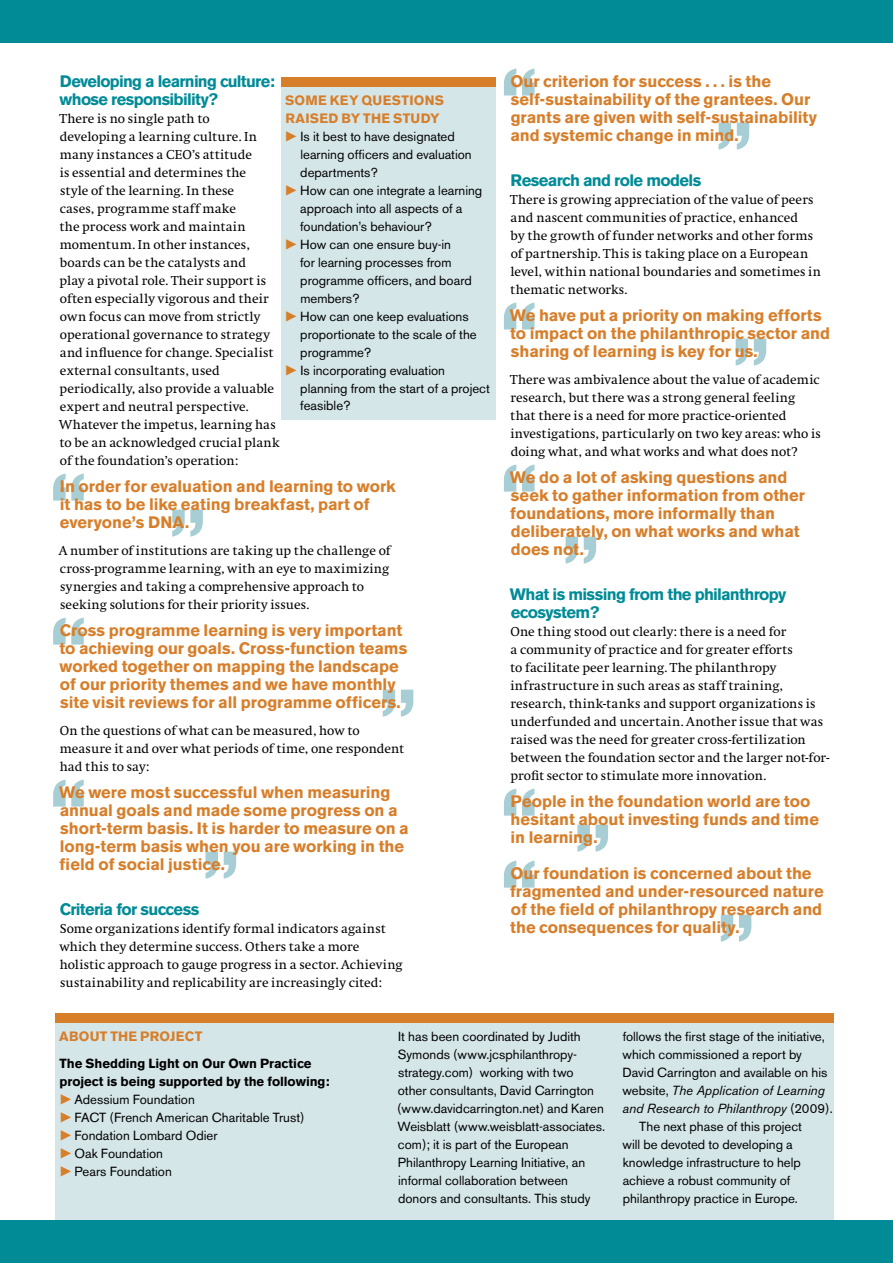
<style>
.page{position:relative;width:893px;height:1263px;background:#fff}
.page>*{position:absolute;margin:0;border:0;box-sizing:border-box;transform-origin:0 0}
.t1{font:700 16.5px/18px "Akzidenz Grotesk BE";color:#d77e2a}
.t2{font:700 16.5px/18px "Akzidenz Grotesk BE";letter-spacing:-.04em;color:#008b97}
.t3{font:13.5px/18px "Swift EF";letter-spacing:.005em;color:#000}
.t4{font:700 13.5px/18px "Akzidenz Grotesk BE";letter-spacing:.025em;color:#d77e2a}
.t5{font:13.2px/18px "Akzidenz Grotesk BE";color:#000}
.t6{font:700 13.2px/18px "Akzidenz Grotesk BE";letter-spacing:-.005em;color:#000}
.t7{font:italic 13.2px "Akzidenz Grotesk BE";letter-spacing:-.005em;color:#000}
.s1{font-style:normal}
</style>
<div class="page">
<svg style="left:504px;top:465px;width:30px;height:27px"></svg>
<svg style="left:504px;top:861px;width:30px;height:27px"></svg>
<svg style="left:566px;top:537px;width:30px;height:27px"></svg>
<svg style="left:721px;top:915px;width:30px;height:27px"></svg>
<svg style="left:53px;top:474px;width:31px;height:27px"></svg>
<svg style="left:53px;top:618px;width:31px;height:27px"></svg>
<svg style="left:53px;top:780px;width:31px;height:27px"></svg>
<svg style="left:504px;top:69px;width:30px;height:27px"></svg>
<svg style="left:719px;top:123px;width:30px;height:27px"></svg>
<svg style="left:504px;top:303px;width:30px;height:27px"></svg>
<svg style="left:504px;top:789px;width:30px;height:27px"></svg>
<svg style="left:736px;top:339px;width:30px;height:27px"></svg>
<svg style="left:577px;top:825px;width:31px;height:27px"></svg>
<div style="left:55px;top:1014px;width:778px;height:206px;background:#d5e6e9"></div>
<div style="left:55px;top:1014px;width:778px;height:9px;background:#d77e2a"></div>
<div style="left:0;top:0;width:893px;height:43px;background:#008b97"></div>
<div style="left:0;top:1220px;width:893px;height:43px;background:#008b97"></div>
<div style="left:281px;top:87px;width:214px;height:333px;background:#d5e6e9"></div>
<div style="left:281px;top:78px;width:214px;height:9px;background:#d77e2a"></div>
<svg style="left:383px;top:690px;width:30px;height:27px"></svg>
<svg style="left:206px;top:852px;width:30px;height:27px"></svg>
<svg style="left:172px;top:510px;width:31px;height:27px"></svg>
<p class="t2" style="left:60px;top:72px;width:217px">Developing a learning culture: whose responsibility?</p>
<p class="t3" style="left:59px;top:109px;width:222px">There is no single path to<br>developing a learning culture. In many instances a CEO’s attitude<br>is essential and determines the<br>style of the learning. In these<br>cases, programme staff make<br>the process work and maintain momentum. In other instances, boards can be the catalysts and<br>play a pivotal role. Their support is often especially vigorous and their own focus can move from strictly operational governance to strategy and influence for change. Specialist external consultants, used periodically, also provide a valuable expert and neutral perspective.<br>Whatever the impetus, learning has to be an acknowledged crucial plank of the foundation’s operation:</p>
<p class="t1" style="left:60px;top:477px;width:338px">In order for evaluation and learning to work it has to be like eating breakfast, part of everyone’s DNA.</p>
<p class="t3" style="left:59px;top:541px;width:333px">A number of institutions are taking up the challenge of cross-programme learning, with an eye to maximizing synergies and taking a comprehensive approach to seeking solutions for their priority issues.</p>
<p class="t1" style="left:59px;top:621px;width:349px">Cross programme learning is very important to achieving our goals. Cross-function teams worked together on mapping the landscape of our priority themes and we have monthly site visit reviews for all programme officers.</p>
<p class="t3" style="left:60px;top:721px;width:346px">On the questions of what can be measured, how to measure it and over what periods of time, one respondent had this to say:</p>
<p class="t1" style="left:59px;top:783px;width:351px">We were most successful when measuring annual goals and made some progress on a short‑term basis. It is harder to measure on a long‑term basis when you are working in the field of social justice.</p>
<p class="t2" style="left:60px;top:900px;width:141px">Criteria for success</p>
<p class="t3" style="left:59px;top:919px;width:345px">Some organizations identify formal indicators against which they determine success. Others take a more holistic approach to gauge progress in a sector. Achieving sustainability and replicability are increasingly cited:</p>
<p class="t4" style="left:285px;top:91px;width:161px">Some key questions raised by the study</p>
<p class="t5" style="left:300px;top:127px;width:191px">Is it best to have designated learning officers and evaluation departments?<br>How can one integrate a learning approach into all aspects of a foundation’s behaviour?<br>How can one ensure buy-in<br>for learning processes from programme officers, and board members?<br>How can one keep evaluations proportionate to the scale of the programme?<br>Is incorporating evaluation planning from the start of a project feasible?</p>
<p class="t1" style="left:510px;top:72px;width:308px">Our criterion for success . . . is the self‑sustainability of the grantees. Our grants are given with self‑sustainability and systemic change in mind.</p>
<p class="t2" style="left:511px;top:171px;width:192px">Research and role models</p>
<p class="t3" style="left:510px;top:190px;width:312px">There is growing appreciation of the value of peers and nascent communities of practice, enhanced<br>by the growth of funder networks and other forms of partnership. This is taking place on a European level, within national boundaries and sometimes in thematic networks.</p>
<p class="t1" style="left:510px;top:306px;width:322px">We have put a priority on making efforts to impact on the philanthropic sector and sharing of learning is key for us.</p>
<p class="t3" style="left:510px;top:370px;width:312px">There was ambivalence about the value of academic research, but there was a strong general feeling that there is a need for more practice-oriented investigations, particularly on two key areas: who is doing what, and what works and what does not?</p>
<p class="t1" style="left:510px;top:468px;width:297px">We do a lot of asking questions and seek to gather information from other foundations, more informally than deliberately, on what works and what does not.</p>
<p class="t2" style="left:510px;top:585px;width:278px">What is missing from the philanthropy ecosystem?</p>
<p class="t3" style="left:510px;top:622px;width:321px">One thing stood out clearly: there is a need for<br>a community of practice and for greater efforts<br>to facilitate peer learning. The philanthropy infrastructure in such areas as staff training, research, think-tanks and support organizations is underfunded and uncertain. Another issue that was raised was the need for greater cross-fertilization between the foundation sector and the larger not-for&shy;profit sector to stimulate more innovation.</p>
<p class="t1" style="left:511px;top:792px;width:310px">People in the foundation world are too hesitant about investing funds and time in learning.</p>
<p class="t1" style="left:510px;top:864px;width:315px">Our foundation is concerned about the fragmented and under-resourced nature of the field of philanthropy research and the consequences for quality.</p>
<p class="t4" style="left:59px;top:1027px;width:142px">About the project</p>
<p class="t5" style="left:397px;top:1027px;width:210px">It has been coordinated by Judith Symonds (www.jcsphilanthropy&shy;strategy.com) working with two<br>other consultants, David Carrington (www.davidcarrington.net) and Karen Weisblatt (www.weisblatt-associates. com); it is part of the European Philanthropy Learning Initiative, an informal collaboration between donors and consultants. This study</p>
<p class="t5" style="left:623px;top:1027px;width:204px">follows the first stage of the initiative,</p>
<p class="t5" style="left:622px;top:1045px;width:181px">which commissioned a report by</p>
<p class="t5" style="left:623px;top:1063px;width:206px">David Carrington and available on his</p>
<p class="t7" style="left:622px;top:1082px;width:204px"><span class="s1">website,</span> The Application of Learning</p>
<p class="t7" style="left:622px;top:1100px;width:212px">and Research to Philanthropy <span class="s1">(2009).</span></p>
<p class="t5" style="left:639px;top:1117px;width:164px">The next phase of this project</p>
<p class="t5" style="left:622px;top:1135px;width:172px">will be devoted to developing a</p>
<p class="t5" style="left:623px;top:1153px;width:180px">knowledge infrastructure to help</p>
<p class="t5" style="left:623px;top:1171px;width:169px">achieve a robust community of</p>
<p class="t5" style="left:623px;top:1189px;width:177px">philanthropy practice in Europe.</p>
<p class="t6" style="left:60px;top:1054px;width:272px">The Shedding Light on Our Own Practice project is being supported by the following:</p>
<p class="t5" style="left:74px;top:1090px;width:232px">Adessium Foundation<br>FACT (French American Charitable Trust)<br>Fondation Lombard Odier<br>Oak Foundation<br>Pears Foundation</p>
</div>
